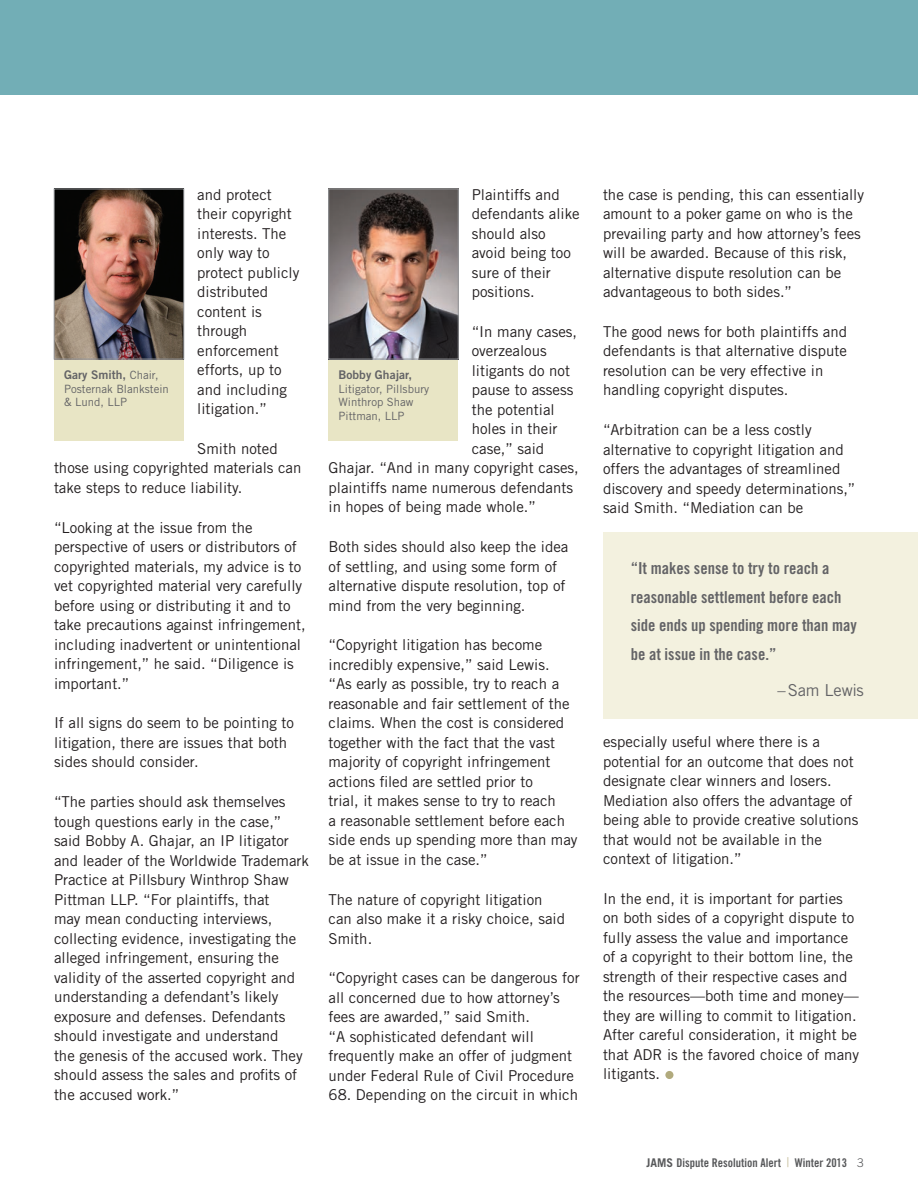
<style>
.page{position:relative;width:918px;height:1188px;background:#fff}
.page>*{position:absolute;margin:0;border:0;box-sizing:border-box;transform-origin:0 0}
.t1{font:16.5px/28.5px "Trade Gothic LT Std Bd Cn 20";color:#636366}
.t2{font:16.5px "Trade Gothic LT Std";letter-spacing:-.015em;color:#636366}
.t3{font:15px/19.5px "Trade Gothic LT Std";color:#231f20}
.t4{font:12px "Trade Gothic LT Std Bd Cn 20";color:#57585a}
.t5{font:12px "Trade Gothic LT Std Bd 2";color:#636366}
.t6{font:11.4px/13.6px "Trade Gothic LT Std";color:#636366}
.s1{font-family:"Trade Gothic LT Std";font-size:11.4px}
.s2{font-family:"Trade Gothic LT Std";font-weight:700}
.s3{font-family:"Trade Gothic LT Std";font-weight:300;font-size:13.5px;color:#c0b792}
.s4{font-family:"Trade Gothic LT Std";font-weight:300}
</style>
<div class="page">
<div style="left:0;top:0;width:918px;height:94px;background:#72aeb6"></div>
<div style="left:54px;top:355px;width:130px;height:86px;background:#e8e5c5"></div>
<img style="left:56px;top:191px;width:126px;height:166px">
<div style="left:54px;top:189px;width:130px;height:170px;border:1px solid #939598"></div>
<div style="left:329px;top:355px;width:129px;height:86px;background:#e8e5c5"></div>
<img style="left:330px;top:191px;width:126px;height:166px">
<div style="left:328px;top:189px;width:130px;height:170px;border:1px solid #939598"></div>
<div style="left:665px;top:1071px;width:8px;height:8px;background:#b1aa7d;border-radius:50%"></div>
<div style="left:603px;top:532px;width:315px;height:187px;background:#f3f1df"></div>
<p class="t3" style="left:197px;top:184px;width:104px">and protect their copyright interests. The only way to protect publicly distributed content is through enforcement efforts, up to and including litigation.”</p>
<p class="t3" style="left:54px;top:439px;width:249px;text-indent:143px">Smith noted those using copyrighted materials can take steps to reduce liability.</p>
<p class="t3" style="left:54px;top:517px;width:253px">“Looking at the issue from the perspective of users or distributors of copyrighted materials, my advice is to vet copyrighted material very carefully before using or distributing it and to take precautions against infringement, including inadvertent or unintentional infringement,” he said. “Diligence is important.”</p>
<p class="t3" style="left:54px;top:713px;width:241px">If all signs do seem to be pointing to litigation, there are issues that both sides should consider.</p>
<p class="t3" style="left:54px;top:792px;width:257px">“The parties should ask themselves tough questions early in the case,” said Bobby A. Ghajar, an IP litigator and leader of the Worldwide Trademark Practice at Pillsbury Winthrop Shaw Pittman LLP. “For plaintiffs, that<br>may mean conducting interviews, collecting evidence, investigating the alleged infringement, ensuring the validity of the asserted copyright and understanding a defendant’s likely exposure and defenses. Defendants should investigate and understand<br>the genesis of the accused work. They should assess the sales and profits of the accused work.”</p>
<p class="t5" style="left:64px;top:367px;width:96px">Gary Smith, <span class="s1">Chair,</span></p>
<p class="t6" style="left:64px;top:382px;width:106px">Posternak Blankstein &amp; Lund, LLP</p>
<p class="t3" style="left:472px;top:184px;width:109px">Plaintiffs and defendants alike should also avoid being too sure of their positions.</p>
<p class="t3" style="left:472px;top:322px;width:107px">“In many cases,</p>
<p class="t3" style="left:472px;top:341px;width:76px">overzealous</p>
<p class="t3" style="left:472px;top:361px;width:100px">litigants do not</p>
<p class="t3" style="left:472px;top:380px;width:103px">pause to assess</p>
<p class="t3" style="left:472px;top:400px;width:84px">the potential</p>
<p class="t3" style="left:472px;top:419px;width:87px">holes in their</p>
<p class="t3" style="left:472px;top:439px;width:74px">case,” said</p>
<p class="t3" style="left:329px;top:458px;width:252px">Ghajar. “And in many copyright cases,</p>
<p class="t3" style="left:329px;top:478px;width:246px">plaintiffs name numerous defendants</p>
<p class="t3" style="left:329px;top:497px;width:209px">in hopes of being made whole.”</p>
<p class="t3" style="left:329px;top:537px;width:241px">Both sides should also keep the idea of settling, and using some form of alternative dispute resolution, top of mind from the very beginning.</p>
<p class="t3" style="left:329px;top:635px;width:251px">“Copyright litigation has become incredibly expensive,” said Lewis.<br>“As early as possible, try to reach a reasonable and fair settlement of the claims. When the cost is considered together with the fact that the vast majority of copyright infringement actions filed are settled prior to<br>trial, it makes sense to try to reach<br>a reasonable settlement before each side ends up spending more than may be at issue in the case.”</p>
<p class="t3" style="left:329px;top:889px;width:238px">The nature of copyright litigation can also make it a risky choice, said<br>Smith.</p>
<p class="t3" style="left:329px;top:968px;width:253px">“Copyright cases can be dangerous for all concerned due to how attorney’s fees are awarded,” said Smith.<br>“A sophisticated defendant will frequently make an offer of judgment under Federal Rule of Civil Procedure</p>
<p class="t3" style="left:329px;top:1085px;width:251px">68. Depending on the circuit in which</p>
<p class="t5" style="left:339px;top:367px;width:75px">Bobby Ghajar,</p>
<p class="t6" style="left:339px;top:382px;width:92px">Litigator, Pillsbury<br>Winthrop Shaw<br>Pittman, LLP</p>
<p class="t3" style="left:603px;top:184px;width:263px">the case is pending, this can essentially amount to a poker game on who is the prevailing party and how attorney’s fees will be awarded. Because of this risk, alternative dispute resolution can be advantageous to both sides.”</p>
<p class="t3" style="left:603px;top:322px;width:246px">The good news for both plaintiffs and defendants is that alternative dispute resolution can be very effective in handling copyright disputes.</p>
<p class="t3" style="left:603px;top:420px;width:254px">“Arbitration can be a less costly alternative to copyright litigation and offers the advantages of streamlined discovery and speedy determinations,” said Smith. “Mediation can be</p>
<p class="t1" style="left:631px;top:554px;width:228px">“It makes sense to try to reach a reasonable settlement before each side ends up spending more than may be at issue in the case.”</p>
<p class="t2" style="left:777px;top:680px;width:88px">–Sam Lewis</p>
<p class="t3" style="left:603px;top:732px;width:257px">especially useful where there is a potential for an outcome that does not designate clear winners and losers.<br>Mediation also offers the advantage of being able to provide creative solutions that would not be available in the context of litigation.”</p>
<p class="t3" style="left:603px;top:889px;width:258px">In the end, it is important for parties on both sides of a copyright dispute to fully assess the value and importance of a copyright to their bottom line, the strength of their respective cases and the resources—both time and money— they are willing to commit to litigation.<br>After careful consideration, it might be that ADR is the favored choice of many litigants.</p>
<p class="t4" style="left:646px;top:1156px;width:219px"><span class="s2">JAMS</span> Dispute Resolution Alert <span class="s3">|</span> Winter 2013 <span class="s4">3</span></p>
</div>
